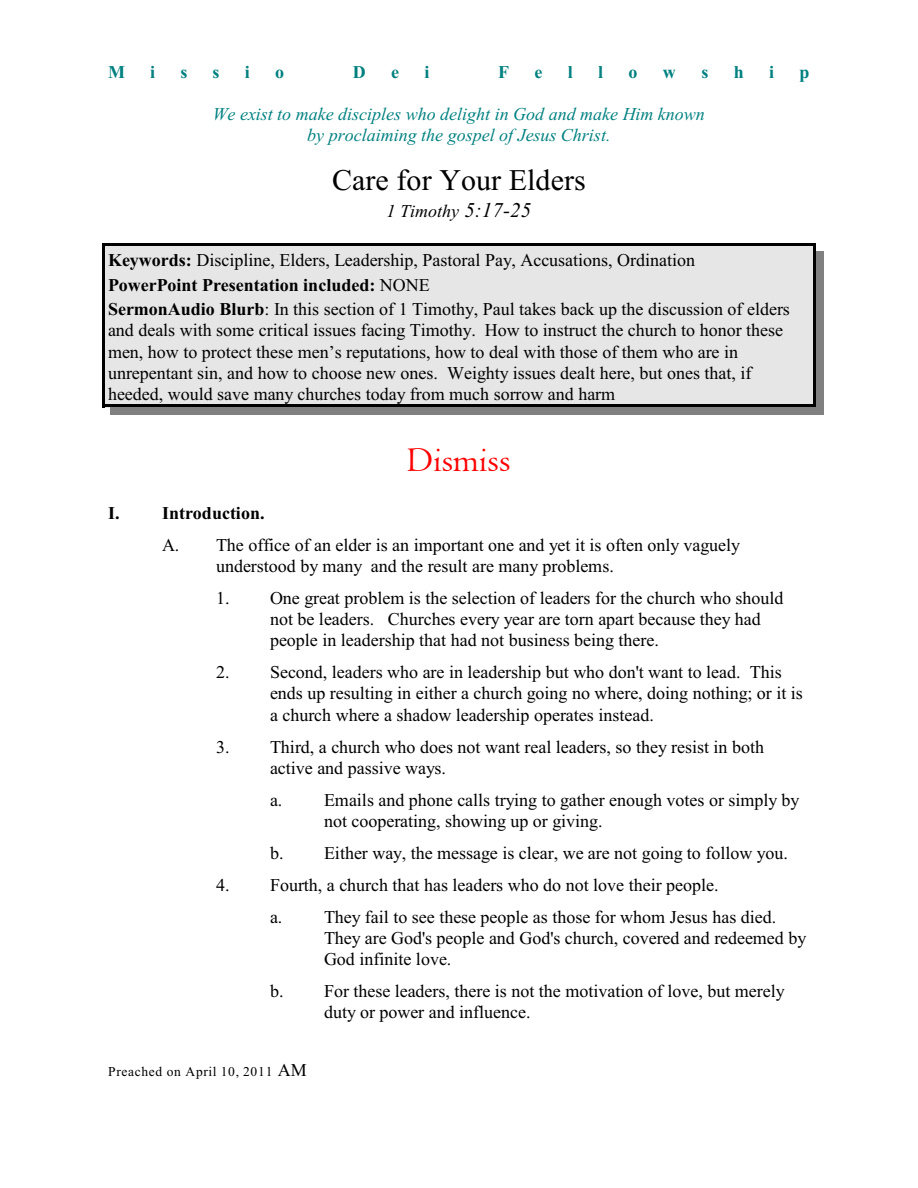
<style>
.page{position:relative;width:918px;height:1188px;background:#fff}
.page>*{position:absolute;margin:0;border:0;box-sizing:border-box;transform-origin:0 0}
.t1{font:36px "Centaur";color:#f00}
.t2{font:30px "Times New Roman";color:#000}
.t3{font:18px/21.3px "Times New Roman";color:#000}
.t4{font:italic 18px/21.3px "Times New Roman";color:#008080;text-align:center}
.t5{font:700 18px "Times New Roman";color:#008080}
.t6{font:italic 18px "Times New Roman";color:#000}
.t7{font:700 18px "Times New Roman";color:#000}
.t8{font:13.5px "Times New Roman";letter-spacing:.05em;color:#000}
.s1{font-size:21px}
.s2{font-weight:700}
.s3{font-size:18px}
</style>
<div class="page">
<div style="left:102px;top:243px;width:714px;height:30px;background:#e6e6e6"></div>
<hr style="left:102px;top:243px;width:3px;height:33px;background:#000">
<hr style="left:813px;top:243px;width:3px;height:33px;background:#000">
<hr style="left:102px;top:243px;width:714px;height:3px;background:#000">
<div style="left:816px;top:251px;width:8px;height:22px;background:#808080"></div>
<div style="left:102px;top:273px;width:714px;height:25px;background:#e6e6e6"></div>
<hr style="left:102px;top:271px;width:3px;height:30px;background:#000">
<hr style="left:813px;top:271px;width:3px;height:30px;background:#000">
<div style="left:816px;top:273px;width:8px;height:25px;background:#808080"></div>
<div style="left:102px;top:298px;width:714px;height:109px;background:#e6e6e6"></div>
<hr style="left:102px;top:295px;width:3px;height:112px;background:#000">
<hr style="left:813px;top:295px;width:3px;height:112px;background:#000">
<hr style="left:102px;top:404px;width:714px;height:3px;background:#000">
<div style="left:816px;top:298px;width:8px;height:117px;background:#808080"></div>
<div style="left:110px;top:407px;width:713px;height:8px;background:#808080"></div>
<p class="t5" style="left:108px;top:66px;width:18px">M</p>
<p class="t5" style="left:150px;top:66px;width:7px">i</p>
<p class="t5" style="left:180px;top:66px;width:9px">s</p>
<p class="t5" style="left:213px;top:66px;width:9px">s</p>
<p class="t5" style="left:245px;top:66px;width:7px">i</p>
<p class="t5" style="left:275px;top:66px;width:10px">o</p>
<p class="t5" style="left:353px;top:66px;width:14px">D</p>
<p class="t5" style="left:391px;top:66px;width:9px">e</p>
<p class="t5" style="left:425px;top:66px;width:7px">i</p>
<p class="t5" style="left:498px;top:66px;width:12px">F</p>
<p class="t5" style="left:535px;top:66px;width:9px">e</p>
<p class="t5" style="left:568px;top:66px;width:7px">l</p>
<p class="t5" style="left:598px;top:66px;width:7px">l</p>
<p class="t5" style="left:629px;top:66px;width:10px">o</p>
<p class="t5" style="left:663px;top:66px;width:14px">w</p>
<p class="t5" style="left:701px;top:66px;width:9px">s</p>
<p class="t5" style="left:734px;top:66px;width:12px">h</p>
<p class="t5" style="left:769px;top:66px;width:7px">i</p>
<p class="t5" style="left:800px;top:66px;width:12px">p</p>
<p class="t4" style="left:213px;top:105px;width:494px">We exist to make disciples who delight in God and make Him known by proclaiming the gospel of Jesus Christ.</p>
<h2 class="t2" style="left:332px;top:169px;width:255px">Care for Your Elders</h2>
<p class="t6" style="left:387px;top:204px;width:146px">1 Timothy <span class="s1">5:17-25</span></p>
<p class="t3" style="left:108px;top:249px;width:683px;line-height:24.6px"><span class="s2">Keywords:</span> Discipline, Elders, Leadership, Pastoral Pay, Accusations, Ordination<br><span class="s2">PowerPoint Presentation included:</span> NONE<br><span class="s2">SermonAudio Blurb</span>: In this section of 1 Timothy, Paul takes back up the discussion of elders</p>
<p class="t3" style="left:108px;top:321px;width:677px">and deals with some critical issues facing Timothy. How to instruct the church to honor these men, how to protect these men’s reputations, how to deal with those of them who are in unrepentant sin, and how to choose new ones. Weighty issues dealt here, but ones that, if heeded, would save many churches today from much sorrow and harm</p>
<h1 class="t1" style="left:407px;top:446px;width:105px">Dismiss</h1>
<p class="t7" style="left:108px;top:507px;width:158px">I. Introduction.</p>
<p class="t3" style="left:216px;top:536px;width:526px;text-indent:-54px">A. The office of an elder is an important one and yet it is often only vaguely understood by many and the result are many problems.</p>
<p class="t3" style="left:270px;top:589px;width:515px;text-indent:-54px">1. One great problem is the selection of leaders for the church who should not be leaders. Churches every year are torn apart because they had people in leadership that had not business being there.</p>
<p class="t3" style="left:270px;top:663px;width:534px;text-indent:-54px">2. Second, leaders who are in leadership but who don't want to lead. This ends up resulting in either a church going no where, doing nothing; or it is a church where a shadow leadership operates instead.</p>
<p class="t3" style="left:270px;top:738px;width:496px;text-indent:-54px">3. Third, a church who does not want real leaders, so they resist in both active and passive ways.</p>
<p class="t3" style="left:324px;top:791px;width:477px;text-indent:-54px">a. Emails and phone calls trying to gather enough votes or simply by not cooperating, showing up or giving.</p>
<p class="t3" style="left:270px;top:844px;width:519px">b. Either way, the message is clear, we are not going to follow you.</p>
<p class="t3" style="left:270px;top:870px;width:508px;line-height:31.8px;text-indent:-54px">4. Fourth, a church that has leaders who do not love their people.<br>a. They fail to see these people as those for whom Jesus has died.</p>
<p class="t3" style="left:324px;top:929px;width:484px">They are God's people and God's church, covered and redeemed by<br>God infinite love.</p>
<p class="t3" style="left:324px;top:982px;width:462px;text-indent:-54px">b. For these leaders, there is not the motivation of love, but merely duty or power and influence.</p>
<p class="t8" style="left:108px;top:1066px;width:200px">Preached on April 10, 2011 <span class="s3">AM</span></p>
</div>
